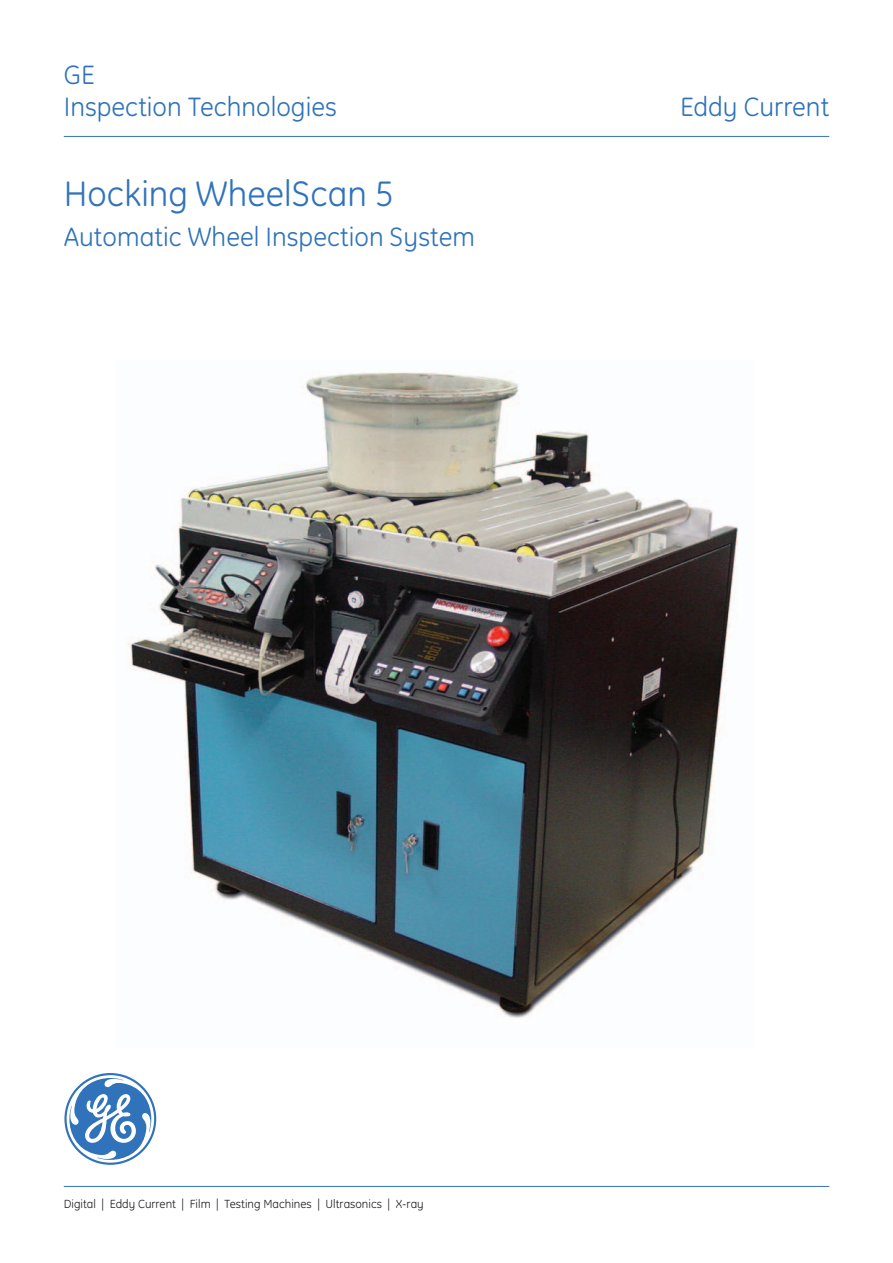
<style>
.page{position:relative;width:893px;height:1263px;background:#fff}
.page>*{position:absolute;margin:0;border:0;box-sizing:border-box;transform-origin:0 0}
.t1{font:36px "GE Inspira";color:#3073ba}
.t2{font:27px/31.5px "GE Inspira";color:#3073ba}
.t3{font:12px "GE Inspira";color:#231f20}
</style>
<div class="page">
<img style="left:128px;top:372px;width:611px;height:646px">
<hr style="left:64px;top:1186px;width:765px;height:1px;background:#3073ba">
<hr style="left:64px;top:136px;width:765px;height:1px;background:#3073ba">
<svg style="left:64px;top:1073px;width:92px;height:92px"></svg>
<p class="t2" style="left:64px;top:59px;width:275px">GE<br>Inspection Technologies</p>
<h1 class="t1" style="left:64px;top:173px;width:332px">Hocking WheelScan 5</h1>
<p class="t2" style="left:64px;top:221px;width:413px">Automatic Wheel Inspection System</p>
<p class="t2" style="left:680px;top:90px;width:151px">Eddy Current</p>
<p class="t3" style="left:64px;top:1197px;width:361px">Digital | Eddy Current | Film | Testing Machines | Ultrasonics | X-ray</p>
</div>
